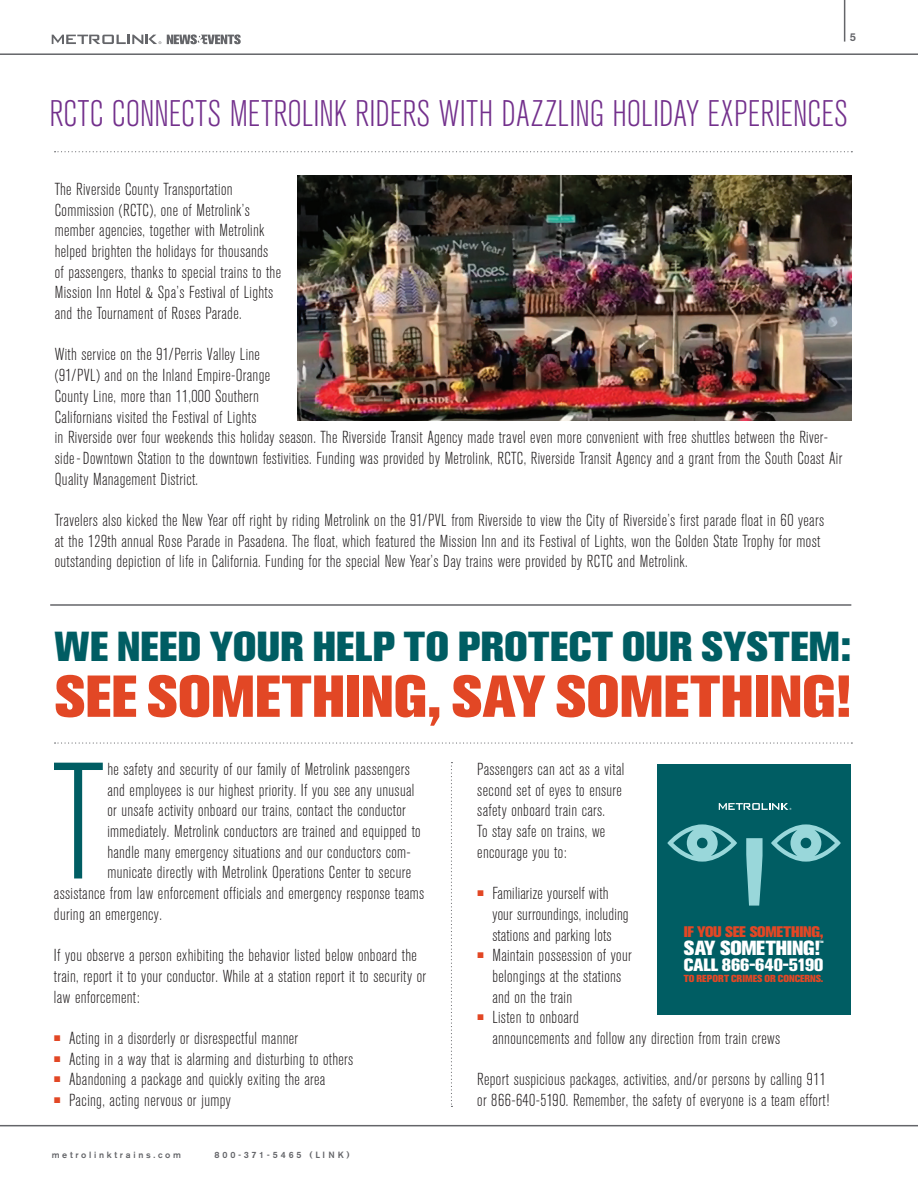
<style>
.page{position:relative;width:918px;height:1188px;background:#fff}
.page>*{position:absolute;margin:0;border:0;box-sizing:border-box;transform-origin:0 0}
.t1{font:300 condensed 163.8px "Akzidenz Grotesk BE";color:#005d63}
.t2{font:800 58.5px "Akzidenz Grotesk BE";letter-spacing:.005em;color:#e24725}
.t3{font:800 41.55px "Akzidenz Grotesk BE";letter-spacing:.01em;color:#005d63}
.t4{font:300 condensed 36.6px "Akzidenz Grotesk BE";letter-spacing:.005em;color:#73308c}
.t5{font:800 20.25px "Akzidenz Grotesk BE";letter-spacing:-.02em;color:#fff}
.t6{font:800 17.7px "Akzidenz Grotesk BE";letter-spacing:-.005em;color:#fff}
.t7{font:300 condensed 17.25px/20.7px "Akzidenz Grotesk BE";letter-spacing:.02em;color:#231f20}
.t8{font:800 15.15px "Akzidenz Grotesk BE";letter-spacing:-.02em;color:#e24725}
.t9{font:500 11.25px "Akzidenz Grotesk BE";color:#646569}
.t10{font:800 10.2px "Akzidenz Grotesk BE";letter-spacing:.01em;color:#e24725}
.t11{font:500 9px "Akzidenz Grotesk BE";letter-spacing:.3em;color:#646569}
.t12{font:500 9px "Akzidenz Grotesk BE";letter-spacing:.32em;color:#646569}
.t13{font:8.25px "Zapf Dingbats ITC";color:#e24725}
.t14{font:800 3.3px "Akzidenz Grotesk BE";color:#fff}
</style>
<div class="page">
<svg style="left:52px;top:35px;width:109px;height:9px"></svg>
<svg style="left:167px;top:34px;width:74px;height:10px"></svg>
<hr style="left:844px;top:0;width:1px;height:42px;background:#646569">
<svg style="left:451px;top:762px;width:1px;height:345px"></svg>
<hr style="left:50px;top:604px;width:801px;height:2px;background:#646569">
<svg style="left:55px;top:742px;width:797px;height:2px"></svg>
<svg style="left:55px;top:151px;width:797px;height:1px"></svg>
<hr style="left:0;top:53px;width:918px;height:2px;background:#646569">
<hr style="left:0;top:1125px;width:918px;height:1px;background:#646569">
<img style="left:298px;top:176px;width:553px;height:244px">
<div style="left:657px;top:764px;width:194px;height:251px;background:#005d63"></div>
<svg style="left:719px;top:803px;width:72px;height:7px"></svg>
<svg style="left:667px;top:824px;width:174px;height:82px"></svg>
<p class="t9" style="left:850px;top:30px;width:8px">5</p>
<p class="t4" style="left:50px;top:93px;width:800px">RCTC CONNECTS METROLINK RIDERS WITH DAZZLING HOLIDAY EXPERIENCES</p>
<p class="t7" style="left:55px;top:179px;width:228px">The Riverside County Transportation Commission (RCTC ,) one of Metrolink s’ member agencies, together with Metrolink helped brighten the holidays for thousands of passengers, thanks to special trains to the Mission Inn Hotel &amp; Spa s’ Festival of Lights and the Tournament of Roses Parade.</p>
<p class="t7" style="left:55px;top:345px;width:217px">With service on the 91/Perris Valley Line (91/PVL) and on the Inland Empire-Orange County Line, more than 11,000 Southern Californians visited the Festival of Lights</p>
<p class="t7" style="left:55px;top:448px;width:789px">side-Downtown Station to the downtown festivities. Funding was provided by Metrolink, RCTC, Riverside Transit Agency and a grant from the South Coast Air</p>
<p class="t7" style="left:55px;top:427px;width:775px">in Riverside over four weekends this holiday season. The Riverside Transit Agency made travel even more convenient with free shuttles between the River-</p>
<p class="t7" style="left:55px;top:469px;width:145px">Quality Management District.</p>
<p class="t7" style="left:55px;top:510px;width:771px">Travelers also kicked the New Year off right by riding Metrolink on the 91/PVL from Riverside to view the City of Riverside s’ first parade float in 60 years at the 129th annual Rose Parade in Pasadena. The float, which featured the Mission Inn and its Festival of Lights, won the Golden State Trophy for most outstanding depiction of life in California. Funding for the special New Year s’ Day trains were provided by RCTC and Metrolink.</p>
<p class="t3" style="left:55px;top:623px;width:798px">WE NEED YOUR HELP TO PROTECT OUR SYSTEM:</p>
<p class="t2" style="left:55px;top:662px;width:798px">SEE SOMETHING, SAY SOMETHING!</p>
<p class="t1" style="left:53px;top:734px;width:53px">T</p>
<p class="t7" style="left:107px;top:759px;width:315px">he safety and security of our family of Metrolink passengers and employees is our highest priority If. you see any unusual or unsafe activity onboard our trains, contact the conductor immediately. Metrolink conductors are trained and equipped to</p>
<p class="t7" style="left:107px;top:842px;width:305px">handle many emergency situations and our conductors com-</p>
<p class="t7" style="left:54px;top:883px;width:372px">assistance from law enforcement officials and emergency response teams during an emergency.</p>
<p class="t7" style="left:54px;top:946px;width:374px">If you observe a person exhibiting the behavior listed below onboard the train, report toit your conductor. While aat station report toit security or law enforcement:</p>
<p class="t7" style="left:69px;top:1028px;width:231px">Acting ain disorderly or disrespectful manner</p>
<p class="t7" style="left:107px;top:863px;width:305px">municate directly with Metrolink Operations Center to secure</p>
<p class="t13" style="left:54px;top:1034px;width:8px">■</p>
<p class="t13" style="left:54px;top:1055px;width:8px">■</p>
<p class="t7" style="left:69px;top:1049px;width:286px">Acting ain way that is alarming and disturbing to others</p>
<p class="t13" style="left:54px;top:1076px;width:8px">■</p>
<p class="t7" style="left:69px;top:1070px;width:258px">Abandoning a package and quickly exiting the area</p>
<p class="t13" style="left:54px;top:1096px;width:8px">■</p>
<p class="t7" style="left:69px;top:1090px;width:163px">Pacing, acting nervous or jumpy</p>
<p class="t11" style="left:52px;top:1150px;width:131px">metrolinktrains.com</p>
<p class="t12" style="left:215px;top:1150px;width:89px">800-371-5465</p>
<p class="t11" style="left:310px;top:1150px;width:42px">(LINK(</p>
<p class="t7" style="left:477px;top:759px;width:149px">Passengers can act as a vital second set of eyes to ensure safety onboard train cars.<br>To stay safe on trains, we encourage you :t o</p>
<p class="t7" style="left:492px;top:883px;width:118px">Familiarize yourself with</p>
<p class="t13" style="left:477px;top:889px;width:8px">■</p>
<p class="t13" style="left:477px;top:952px;width:8px">■</p>
<p class="t13" style="left:477px;top:1014px;width:8px">■</p>
<p class="t7" style="left:492px;top:904px;width:141px">your surroundings, including stations and parking lots<br>Maintain possession of your</p>
<p class="t7" style="left:492px;top:966px;width:130px">belongings at the stations and on the train<br>Listen to onboard</p>
<p class="t8" style="left:684px;top:923px;width:141px">IF YOU SEE SOMETHING,</p>
<p class="t14" style="left:820px;top:940px;width:5px">TM</p>
<p class="t5" style="left:684px;top:936px;width:138px">SAY SOMETHING!</p>
<p class="t6" style="left:684px;top:955px;width:141px">CALL 866-640-5190</p>
<p class="t10" style="left:684px;top:973px;width:141px">TO REPORT CRIMES OR CONCERNS.</p>
<p class="t7" style="left:492px;top:1028px;width:289px">announcements and follow any direction from train crews</p>
<p class="t7" style="left:477px;top:1070px;width:353px">Report suspicious packages, activities, and/or persons by calling 911 or 866-640-5190. Remember, the safety of everyone ais team effort!</p>
</div>
